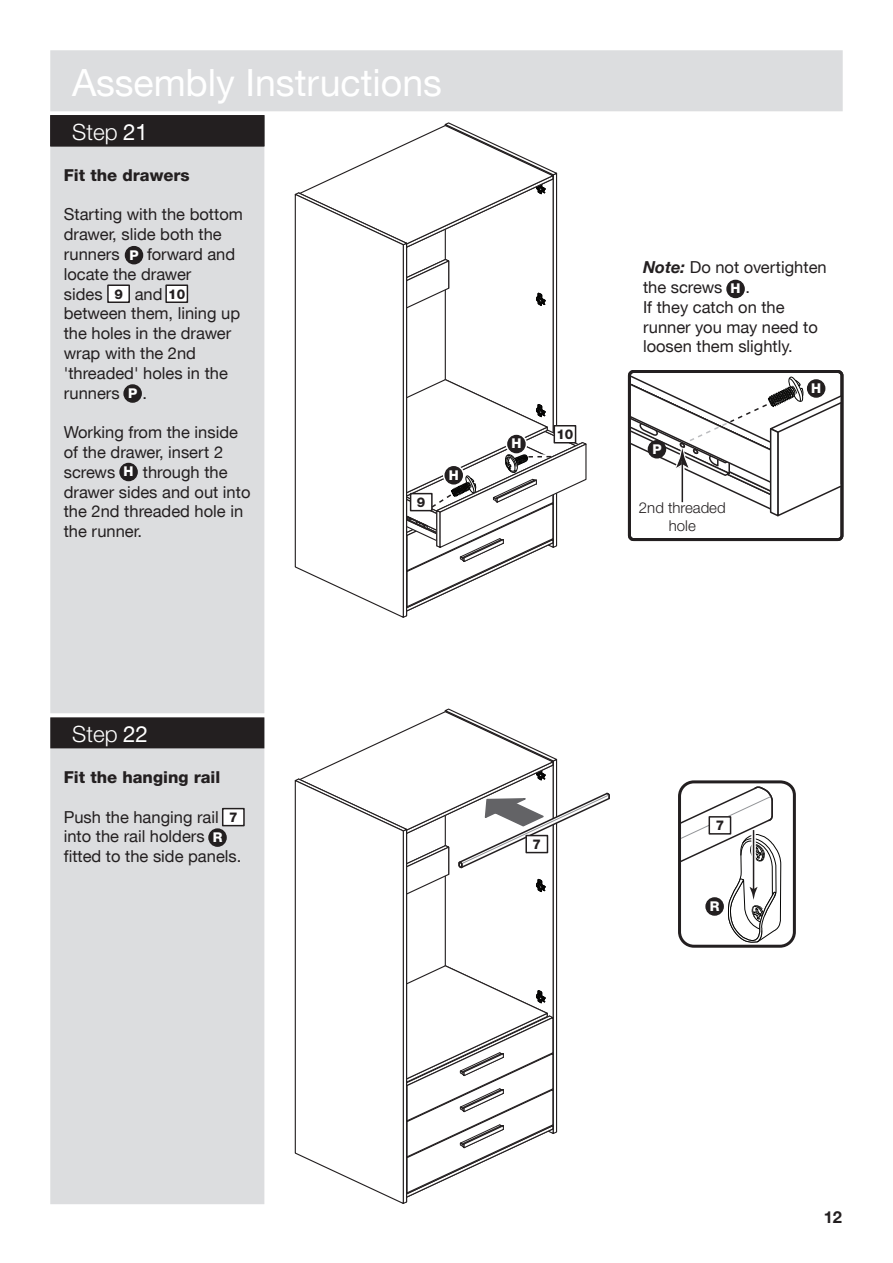
<style>
.page{position:relative;width:893px;height:1263px;background:#fff}
.page>*{position:absolute;margin:0;border:0;box-sizing:border-box;transform-origin:0 0}
.t1{font:37.5px "Helvetica Neue CE";color:#fff}
.t2{font:300 22.5px "Helvetica Neue CE";color:#fff}
.t3{font:16.5px/19.8px "Helvetica Neue CE";color:#231f20}
.t4{font:800 16.5px "Helvetica Neue CE";color:#231f20}
.t5{font:700 16.5px "Helvetica Neue CE";color:#231f20}
.t6{font:300 15px/18px "Helvetica Neue CE";color:#231f20;text-align:center}
.t7{font:800 13.5px "Helvetica Neue CE";color:#fff}
.t8{font:800 13.5px "Helvetica Neue CE";color:#231f20}
.s1{font-weight:400}
.s2{font-weight:700;font-style:italic}
</style>
<div class="page">
<div style="left:51px;top:51px;width:791px;height:60px;background:#dcdddf"></div>
<div style="left:50px;top:50px;width:793px;height:61px;border:2px solid #dcdddf"></div>
<div style="left:51px;top:146px;width:213px;height:1057px;background:#dcdddf"></div>
<div style="left:50px;top:145px;width:214px;height:1059px;border:2px solid #dcdddf"></div>
<div style="left:51px;top:116px;width:213px;height:30px;background:#231f20"></div>
<div style="left:50px;top:115px;width:214px;height:31px;border:2px solid #231f20"></div>
<svg style="left:50px;top:713px;width:215px;height:5px"></svg>
<div style="left:51px;top:718px;width:213px;height:30px;background:#231f20"></div>
<div style="left:50px;top:717px;width:214px;height:31px;border:2px solid #231f20"></div>
<div style="left:120px;top:463px;width:17px;height:17px;background:#231f20;border-radius:50%"></div>
<div style="left:119px;top:463px;width:19px;height:18px;border:2px solid #231f20;border-radius:50%"></div>
<div style="left:125px;top:247px;width:17px;height:17px;background:#231f20;border-radius:50%"></div>
<div style="left:125px;top:246px;width:18px;height:18px;border:2px solid #231f20;border-radius:50%"></div>
<div style="left:124px;top:385px;width:17px;height:17px;background:#231f20;border-radius:50%"></div>
<div style="left:123px;top:384px;width:19px;height:19px;border:2px solid #231f20;border-radius:50%"></div>
<svg style="left:627px;top:374px;width:217px;height:144px"></svg>
<div style="left:628px;top:370px;width:215px;height:171px;border:3px solid #231f20;border-radius:4px"></div>
<div style="left:108px;top:285px;width:21px;height:17px;background:#fff"></div>
<div style="left:107px;top:284px;width:23px;height:19px;border:2px solid #231f20"></div>
<div style="left:166px;top:285px;width:21px;height:17px;background:#fff"></div>
<div style="left:165px;top:284px;width:23px;height:19px;border:2px solid #231f20"></div>
<svg style="left:294px;top:122px;width:293px;height:496px"></svg>
<div style="left:411px;top:494px;width:21px;height:17px;background:#fff"></div>
<div style="left:410px;top:493px;width:23px;height:18px;border:2px solid #231f20"></div>
<div style="left:554px;top:426px;width:22px;height:17px;background:#fff"></div>
<div style="left:554px;top:425px;width:22px;height:18px;border:2px solid #231f20"></div>
<div style="left:727px;top:280px;width:17px;height:17px;background:#231f20;border-radius:50%"></div>
<div style="left:726px;top:280px;width:19px;height:18px;border:2px solid #231f20;border-radius:50%"></div>
<svg style="left:682px;top:786px;width:99px;height:158px"></svg>
<div style="left:678px;top:780px;width:118px;height:168px;border:3px solid #231f20;border-radius:14px"></div>
<div style="left:709px;top:817px;width:21px;height:17px;background:#fff"></div>
<div style="left:708px;top:816px;width:23px;height:18px;border:2px solid #231f20"></div>
<div style="left:706px;top:898px;width:17px;height:17px;background:#231f20;border-radius:50%"></div>
<div style="left:705px;top:897px;width:19px;height:19px;border:2px solid #231f20;border-radius:50%"></div>
<svg style="left:294px;top:708px;width:316px;height:496px"></svg>
<div style="left:223px;top:809px;width:21px;height:17px;background:#fff"></div>
<div style="left:222px;top:808px;width:23px;height:18px;border:2px solid #231f20"></div>
<div style="left:209px;top:829px;width:17px;height:17px;background:#231f20;border-radius:50%"></div>
<div style="left:208px;top:828px;width:19px;height:19px;border:2px solid #231f20;border-radius:50%"></div>
<p class="t1" style="left:72px;top:60px;width:371px">Assembly Instructions</p>
<p class="t2" style="left:72px;top:118px;width:77px">Step <span class="s1">21</span></p>
<p class="t4" style="left:64px;top:165px;width:127px">Fit the drawers</p>
<p class="t3" style="left:64px;top:205px;width:181px">Starting with the bottom drawer, slide both the runners</p>
<p class="t3" style="left:64px;top:244px;width:173px;text-indent:83px">forward and locate the drawer<br>sides</p>
<p class="t7" style="left:129px;top:246px;width:11px">P</p>
<p class="t3" style="left:64px;top:284px;width:178px;text-indent:71px">and<br>between them, lining up the holes in the drawer wrap with the 2nd 'threaded' holes in the runners</p>
<p class="t3" style="left:143px;top:383px;width:6px">.</p>
<p class="t3" style="left:64px;top:423px;width:176px">Working from the inside of the drawer, insert 2 screws</p>
<p class="t8" style="left:114px;top:285px;width:10px">9</p>
<p class="t8" style="left:168px;top:285px;width:19px">10</p>
<p class="t7" style="left:128px;top:385px;width:11px">P</p>
<p class="t3" style="left:64px;top:462px;width:188px;text-indent:79px">through the drawer sides and out into the 2nd threaded hole in the runner.</p>
<p class="t7" style="left:124px;top:463px;width:12px">H</p>
<p class="t8" style="left:417px;top:494px;width:10px">9</p>
<p class="t7" style="left:449px;top:467px;width:12px">H</p>
<p class="t7" style="left:511px;top:435px;width:12px">H</p>
<p class="t8" style="left:556px;top:426px;width:19px">10</p>
<p class="t3" style="left:643px;top:258px;width:185px"><span class="s2">Note:</span> Do not overtighten the screws</p>
<p class="t3" style="left:643px;top:277px;width:176px;text-indent:102px">.<br>If they catch on the runner you may need to loosen them slightly.</p>
<p class="t7" style="left:731px;top:280px;width:12px">H</p>
<p class="t7" style="left:652px;top:441px;width:11px">P</p>
<p class="t6" style="left:639px;top:499px;width:88px">2nd threaded hole</p>
<p class="t7" style="left:811px;top:380px;width:12px">H</p>
<p class="t2" style="left:72px;top:720px;width:77px">Step <span class="s1">22</span></p>
<p class="t4" style="left:64px;top:767px;width:158px">Fit the hanging rail</p>
<p class="t3" style="left:64px;top:807px;width:179px">Push the hanging rail into the rail holders fitted to the side panels.</p>
<p class="t8" style="left:229px;top:809px;width:10px">7</p>
<p class="t7" style="left:213px;top:829px;width:11px">R</p>
<p class="t8" style="left:533px;top:836px;width:10px">7</p>
<p class="t8" style="left:716px;top:817px;width:10px">7</p>
<p class="t7" style="left:710px;top:898px;width:11px">R</p>
<p class="t5" style="left:824px;top:1207px;width:20px">12</p>
</div>
